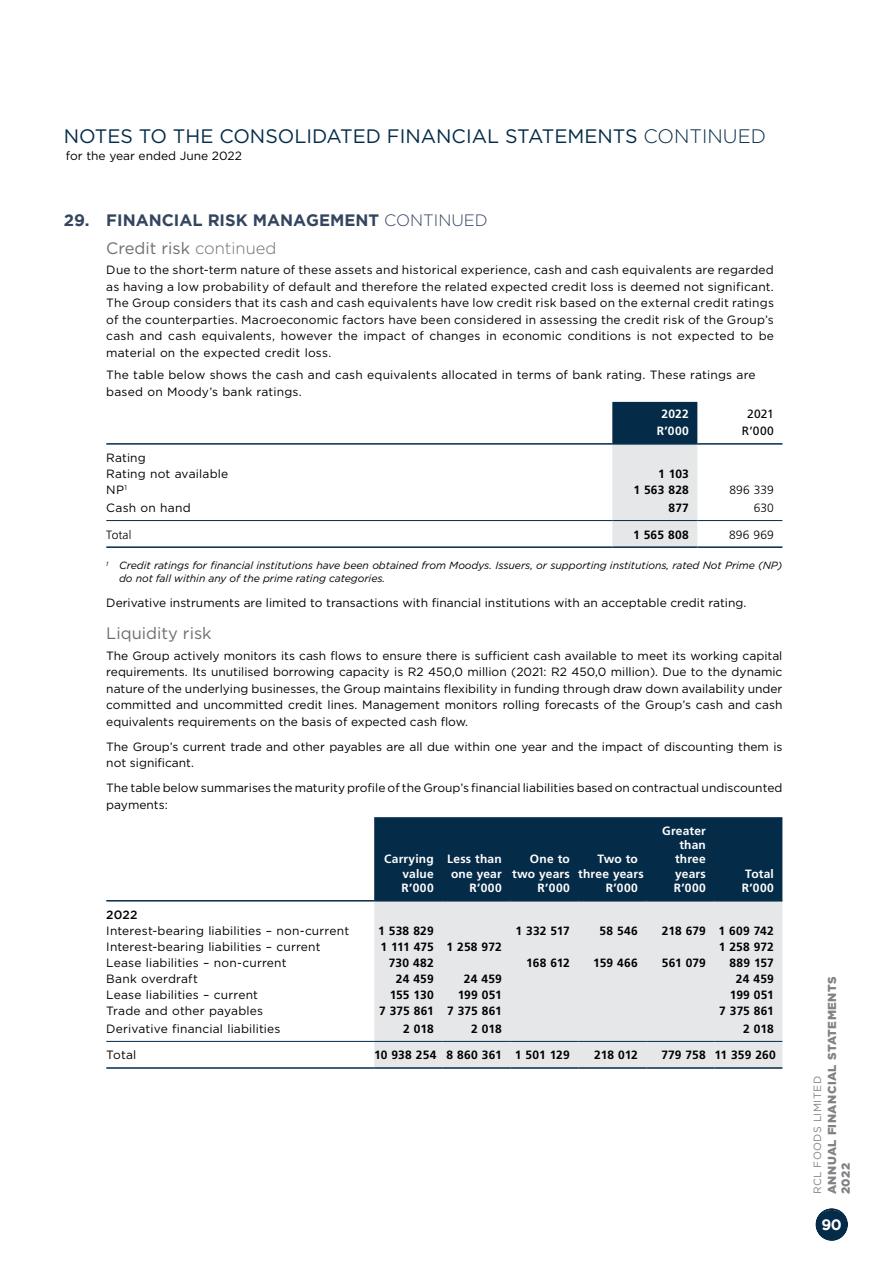
<style>
.page{position:relative;width:893px;height:1263px;background:#fff}
.page>*{position:absolute;margin:0;border:0;box-sizing:border-box;transform-origin:0 0}
.t1{font:19.5px "Gotham";color:#042b48}
.t2{font:700 16.5px/28px "Gotham";color:#34455f}
.t3{font:16.5px "Gotham";color:#6d6e71}
.t4{font:700 15px "Gotham";color:#fff}
.t5{font:12px/16.5px "Gotham";color:#000}
.t6{font:700 12px "Frutiger LT Std";letter-spacing:.01em;color:#000}
.t7{font:700 12px/14.4px "Frutiger LT Std";letter-spacing:.015em;color:#fff;text-align:right}
.t8{font:12px "Gotham";letter-spacing:.02em;color:#000}
.t9{font:300 12px "Frutiger LT Std";letter-spacing:.01em;color:#000}
.t10{font:12px "Frutiger LT Std";letter-spacing:.01em;color:#000}
.t11{font:500 12px "Gotham";color:#000}
.t12{font:900 11.55px/13.5px "Gotham";letter-spacing:.04em;color:#808285}
.t13{font:italic 10.5px/12.6px "Gotham";letter-spacing:-.005em;color:#000}
.t14{font:10.5px "Gotham";letter-spacing:.04em;color:#808285}
.s1{font-weight:300}
.s2{font-weight:400;color:#6d6e71}
.s3{font-weight:300;color:#6d6e71}
</style>
<div class="page">
<svg style="left:815px;top:1208px;width:33px;height:33px"></svg>
<svg style="left:612px;top:402px;width:85px;height:144px;background:#a4b0b9"></svg>
<hr style="left:612px;top:443px;width:85px;height:2px;background:#042b48">
<hr style="left:697px;top:443px;width:85px;height:2px;background:#042b48">
<hr style="left:106px;top:546px;width:506px;height:2px;background:#042b48">
<hr style="left:612px;top:546px;width:85px;height:2px;background:#042b48">
<hr style="left:697px;top:546px;width:85px;height:2px;background:#042b48">
<hr style="left:106px;top:520px;width:506px;height:1px;background:#042b48">
<hr style="left:612px;top:520px;width:85px;height:1px;background:#042b48">
<hr style="left:697px;top:520px;width:85px;height:1px;background:#042b48">
<hr style="left:106px;top:443px;width:506px;height:2px;background:#042b48">
<div style="left:374px;top:817px;width:408px;height:83px;background:#042b48"></div>
<div style="left:374px;top:901px;width:408px;height:166px;background:#e6e7e8"></div>
<hr style="left:106px;top:900px;width:268px;height:1px;background:#042b48">
<hr style="left:374px;top:900px;width:68px;height:1px;background:#042b48">
<hr style="left:442px;top:900px;width:68px;height:1px;background:#042b48">
<hr style="left:510px;top:900px;width:68px;height:1px;background:#042b48">
<hr style="left:578px;top:900px;width:68px;height:1px;background:#042b48">
<hr style="left:646px;top:900px;width:68px;height:1px;background:#042b48">
<hr style="left:714px;top:900px;width:68px;height:1px;background:#042b48">
<hr style="left:106px;top:1067px;width:268px;height:2px;background:#042b48">
<hr style="left:374px;top:1067px;width:68px;height:2px;background:#042b48">
<hr style="left:442px;top:1067px;width:68px;height:2px;background:#042b48">
<hr style="left:510px;top:1067px;width:68px;height:2px;background:#042b48">
<hr style="left:578px;top:1067px;width:68px;height:2px;background:#042b48">
<hr style="left:646px;top:1067px;width:68px;height:2px;background:#042b48">
<hr style="left:714px;top:1067px;width:68px;height:2px;background:#042b48">
<hr style="left:106px;top:1041px;width:268px;height:1px;background:#042b48">
<hr style="left:374px;top:1041px;width:68px;height:1px;background:#042b48">
<hr style="left:442px;top:1041px;width:68px;height:1px;background:#042b48">
<hr style="left:510px;top:1041px;width:68px;height:1px;background:#042b48">
<hr style="left:578px;top:1041px;width:68px;height:1px;background:#042b48">
<hr style="left:646px;top:1041px;width:68px;height:1px;background:#042b48">
<hr style="left:714px;top:1041px;width:68px;height:1px;background:#042b48">
<h1 class="t1" style="left:64px;top:124px;width:704px">NOTES TO THE CONSOLIDATED FINANCIAL STATEMENTS <span class="s1">CONTINUED</span></h1>
<p class="t5" style="left:66px;top:147px;width:177px">for the year ended June 2022</p>
<h2 class="t2" style="left:106px;top:206px;width:383px;text-indent:-43px">29. FINANCIAL RISK MANAGEMENT <span class="s1">CONTINUED<br></span><span class="s2">Credit risk</span> <span class="s3">continued</span></h2>
<p class="t5" style="left:106px;top:261px;width:669px;text-align:justify">Due to the short-term nature of these assets and historical experience, cash and cash equivalents are regarded as having a low probability of default and therefore the related expected credit loss is deemed not significant.<br>The Group considers that its cash and cash equivalents have low credit risk based on the external credit ratings of the counterparties. Macroeconomic factors have been considered in assessing the credit risk of the Group’s cash and cash equivalents, however the impact of changes in economic conditions is not expected to be material on the expected credit loss.</p>
<p class="t5" style="left:106px;top:366px;width:651px">The table below shows the cash and cash equivalents allocated in terms of bank rating. These ratings are based on Moody’s bank ratings.</p>
<p class="t7" style="left:662px;top:407px;width:29px">2022</p>
<p class="t10" style="left:747px;top:407px;width:28px">2021</p>
<p class="t7" style="left:657px;top:424px;width:34px">R’000</p>
<p class="t10" style="left:742px;top:424px;width:34px">R’000</p>
<p class="t5" style="left:106px;top:449px;width:123px;line-height:15.9px">Rating<br>Rating not available</p>
<p class="t6" style="left:658px;top:467px;width:32px">1 103</p>
<p class="t5" style="left:106px;top:481px;width:22px">NP<sup>1</sup></p>
<p class="t6" style="left:633px;top:483px;width:57px">1 563 828</p>
<p class="t9" style="left:729px;top:483px;width:46px">896 339</p>
<p class="t8" style="left:106px;top:500px;width:86px">Cash on hand</p>
<p class="t6" style="left:669px;top:501px;width:22px">877</p>
<p class="t9" style="left:754px;top:501px;width:22px">630</p>
<p class="t9" style="left:106px;top:528px;width:27px">Total</p>
<p class="t6" style="left:633px;top:527px;width:57px">1 565 808</p>
<p class="t9" style="left:729px;top:528px;width:46px">896 969</p>
<p class="t13" style="left:119px;top:559px;width:665px;text-indent:-13px"><sup>1</sup> Credit ratings for financial institutions have been obtained from Moodys. Issuers, or supporting institutions, rated Not Prime (NP) do not fall within any of the prime rating categories.</p>
<p class="t5" style="left:106px;top:594px;width:641px">Derivative instruments are limited to transactions with financial institutions with an acceptable credit rating.</p>
<h2 class="t3" style="left:106px;top:622px;width:107px">Liquidity risk</h2>
<p class="t5" style="left:106px;top:647px;width:678px;text-align:justify">The Group actively monitors its cash flows to ensure there is sufficient cash available to meet its working capital requirements. Its unutilised borrowing capacity is R2 450,0 million (2021: R2 450,0 million). Due to the dynamic nature of the underlying businesses, the Group maintains flexibility in funding through draw down availability under committed and uncommitted credit lines. Management monitors rolling forecasts of the Group’s cash and cash equivalents requirements on the basis of expected cash flow.</p>
<p class="t5" style="left:106px;top:738px;width:678px">The Group’s current trade and other payables are all due within one year and the impact of discounting them is not significant.</p>
<p class="t5" style="left:106px;top:779px;width:678px">The table below summarises the maturity profile of the Group’s financial liabilities based on contractual undiscounted payments:</p>
<p class="t7" style="left:402px;top:852px;width:34px;text-align:justify;text-indent:-17px">Carrying value R’000</p>
<p class="t7" style="left:447px;top:852px;width:56px">Less than one year<br>R’000</p>
<p class="t7" style="left:512px;top:852px;width:59px">One to two years<br>R’000</p>
<p class="t7" style="left:598px;top:852px;width:42px">Two to</p>
<p class="t7" style="left:578px;top:866px;width:67px">three years</p>
<p class="t7" style="left:606px;top:881px;width:34px">R’000</p>
<p class="t7" style="left:662px;top:823px;width:45px">Greater than three years<br>R’000</p>
<p class="t7" style="left:742px;top:866px;width:34px;text-align:left">Total<br>R’000</p>
<p class="t11" style="left:106px;top:908px;width:33px">2022</p>
<p class="t5" style="left:106px;top:922px;width:244px">Interest-bearing liabilities – non-current</p>
<p class="t6" style="left:378px;top:924px;width:57px">1 538 829</p>
<p class="t6" style="left:516px;top:924px;width:56px">1 332 517</p>
<p class="t6" style="left:599px;top:924px;width:40px">58 546</p>
<p class="t6" style="left:662px;top:924px;width:113px">218 679 1 609 742</p>
<p class="t5" style="left:106px;top:938px;width:216px">Interest-bearing liabilities – current</p>
<p class="t6" style="left:380px;top:940px;width:123px">1 111 475 1 258 972</p>
<p class="t6" style="left:719px;top:940px;width:57px">1 258 972</p>
<p class="t5" style="left:106px;top:954px;width:182px">Lease liabilities – non-current</p>
<p class="t6" style="left:389px;top:955px;width:47px">730 482</p>
<p class="t6" style="left:526px;top:955px;width:45px">168 612</p>
<p class="t6" style="left:593px;top:955px;width:46px">159 466</p>
<p class="t6" style="left:662px;top:955px;width:45px">561 079</p>
<p class="t6" style="left:729px;top:955px;width:46px">889 157</p>
<p class="t8" style="left:106px;top:971px;width:93px">Bank overdraft</p>
<p class="t6" style="left:396px;top:971px;width:39px">24 459</p>
<p class="t6" style="left:464px;top:971px;width:39px">24 459</p>
<p class="t6" style="left:736px;top:971px;width:39px">24 459</p>
<p class="t5" style="left:106px;top:986px;width:153px">Lease liabilities – current</p>
<p class="t6" style="left:390px;top:987px;width:45px">155 130</p>
<p class="t6" style="left:458px;top:987px;width:46px">199 051</p>
<p class="t6" style="left:730px;top:987px;width:46px">199 051</p>
<p class="t5" style="left:106px;top:1002px;width:158px">Trade and other payables</p>
<p class="t6" style="left:379px;top:1003px;width:124px">7 375 861 7 375 861</p>
<p class="t6" style="left:719px;top:1003px;width:56px">7 375 861</p>
<p class="t5" style="left:106px;top:1020px;width:176px">Derivative financial liabilities</p>
<p class="t6" style="left:403px;top:1022px;width:32px">2 018</p>
<p class="t6" style="left:471px;top:1022px;width:32px">2 018</p>
<p class="t6" style="left:743px;top:1022px;width:32px">2 018</p>
<p class="t5" style="left:106px;top:1047px;width:32px">Total</p>
<p class="t6" style="left:374px;top:1048px;width:197px">10 938 254 8 860 361 1 501 129</p>
<p class="t6" style="left:594px;top:1048px;width:45px">218 012</p>
<p class="t6" style="left:661px;top:1048px;width:116px">779 758 11 359 260</p>
<p class="t12" style="left:825px;top:1194px;width:219px;rotate:-90deg">ANNUAL FINANCIAL STATEMENTS<br>2022</p>
<p class="t14" style="left:811px;top:1194px;width:120px;rotate:-90deg">RCL FOODS LIMITED</p>
<p class="t4" style="left:822px;top:1215px;width:22px">90</p>
</div>
